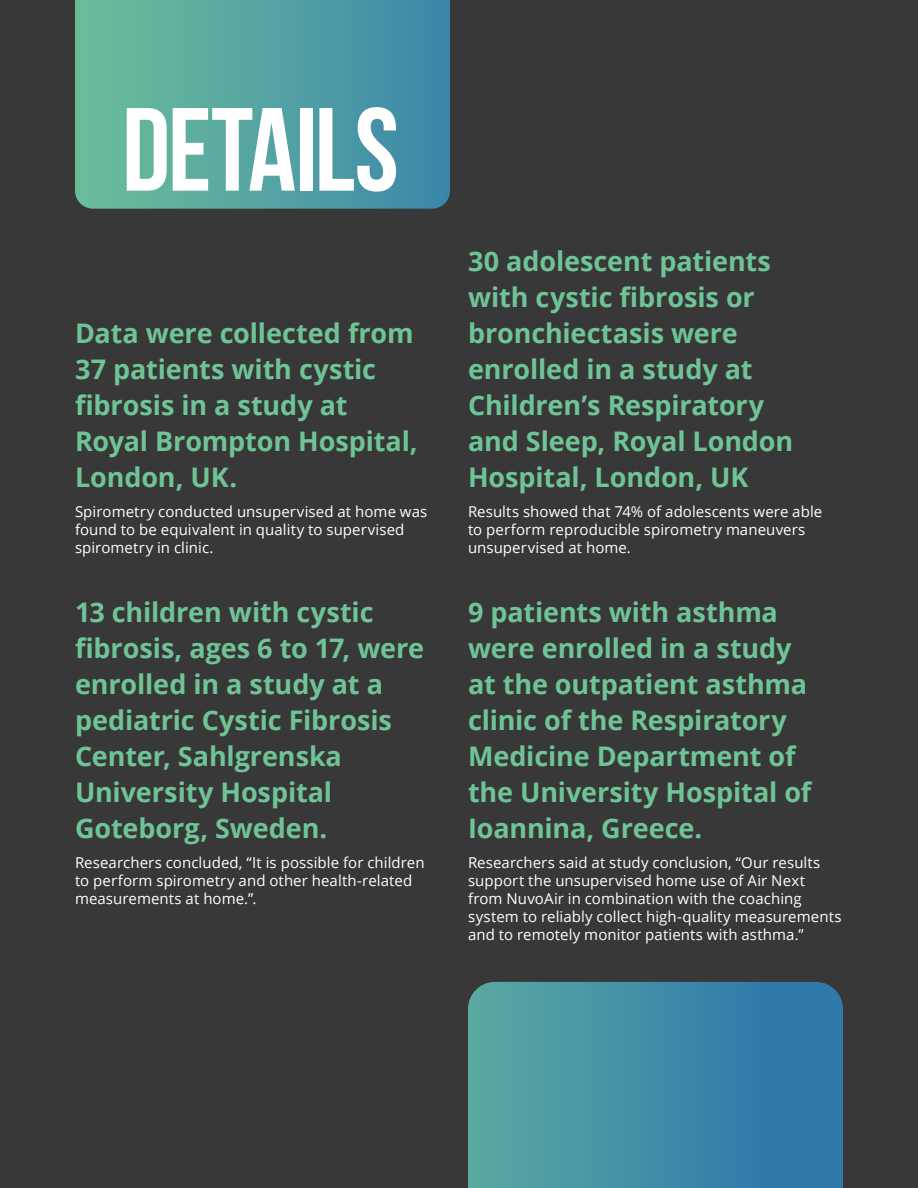
<style>
.page{position:relative;width:918px;height:1188px;background:#383838}
.page>*{position:absolute;margin:0;border:0;box-sizing:border-box;transform-origin:0 0}
.t1{font:700 118.05px "Bebas Neue";letter-spacing:-.015em;color:#fff}
.t2{font:700 27px/36px "Open Sans";letter-spacing:-.005em;color:#6fc496}
.t3{font:15px/18px "Open Sans";letter-spacing:.005em;color:#fff}
</style>
<div class="page">
<svg style="left:468px;top:982px;width:375px;height:206px;background:#408ca6"></svg>
<svg style="left:75px;top:0;width:375px;height:209px;background:#54a2a1"></svg>
<h1 class="t1" style="left:122px;top:85px;width:278px">DETAILS</h1>
<h2 class="t2" style="left:75px;top:315px;width:344px">Data were collected from<br>37 patients with cystic fibrosis in a study at<br>Royal Brompton Hospital,<br>London, UK.</h2>
<p class="t3" style="left:75px;top:502px;width:354px">Spirometry conducted unsupervised at home was found to be equivalent in quality to supervised spirometry in clinic.</p>
<h2 class="t2" style="left:75px;top:594px;width:351px">13 children with cystic fibrosis, ages 6 to 17, were enrolled in a study at a pediatric Cystic Fibrosis<br>Center, Sahlgrenska<br>University Hospital<br>Goteborg, Sweden.</h2>
<p class="t3" style="left:75px;top:853px;width:351px">Researchers concluded, “It is possible for children to perform spirometry and other health-related measurements at home.”.</p>
<h2 class="t2" style="left:468px;top:243px;width:327px">30 adolescent patients with cystic fibrosis or bronchiectasis were enrolled in a study at<br>Children’s Respiratory and Sleep, Royal London<br>Hospital, London, UK</h2>
<p class="t3" style="left:468px;top:502px;width:356px">Results showed that 74% of adolescents were able to perform reproducible spirometry maneuvers unsupervised at home.</p>
<h2 class="t2" style="left:468px;top:594px;width:345px">9 patients with asthma were enrolled in a study at the outpatient asthma clinic of the Respiratory<br>Medicine Department of the University Hospital of<br>Ioannina, Greece.</h2>
<p class="t3" style="left:468px;top:853px;width:375px">Researchers said at study conclusion, “Our results support the unsupervised home use of Air Next from NuvoAir in combination with the coaching system to reliably collect high-quality measurements and to remotely monitor patients with asthma.”</p>
</div>
